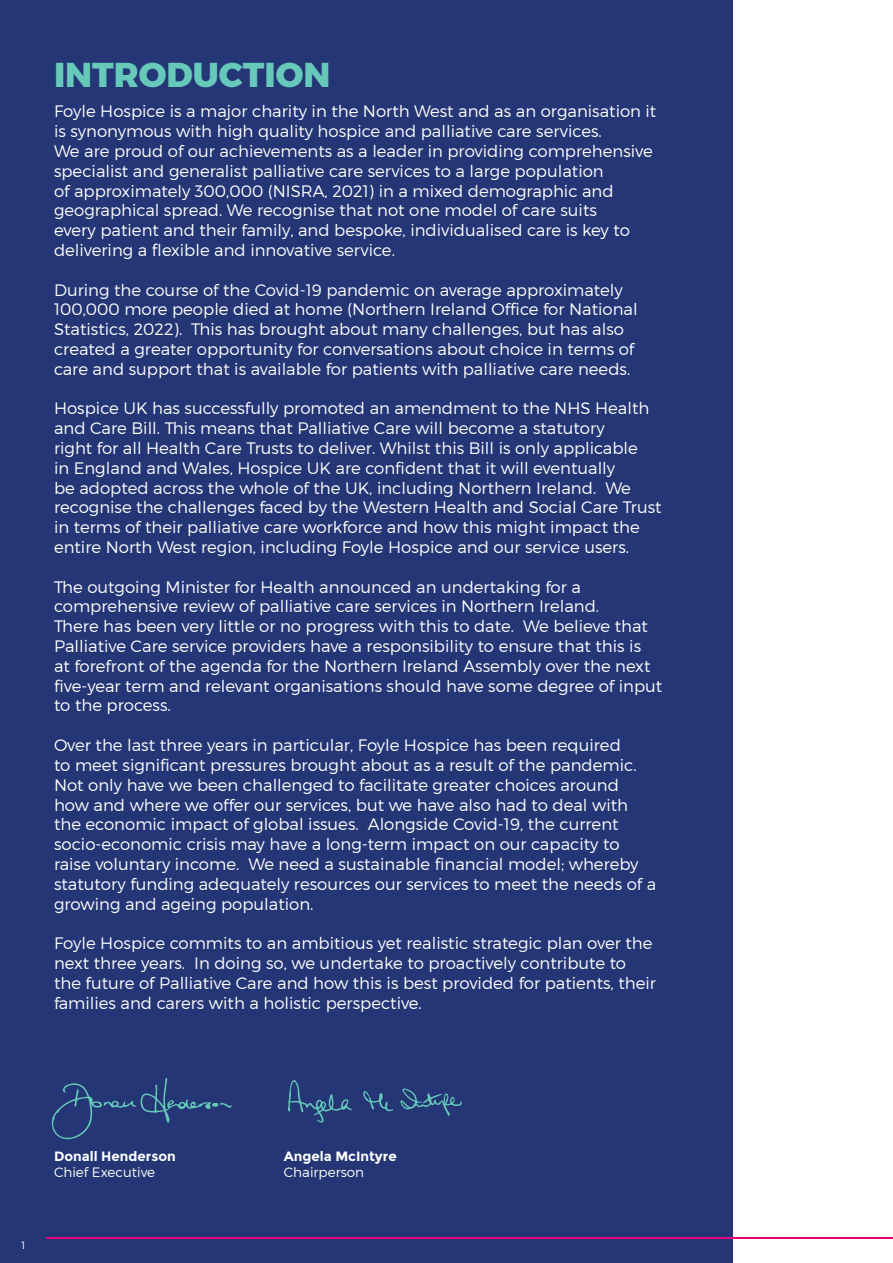
<style>
.page{position:relative;width:893px;height:1263px;background:#fff}
.page>*{position:absolute;margin:0;border:0;box-sizing:border-box;transform-origin:0 0}
.t1{font:800 34.5px "Montserrat";color:#66c9ba}
.t2{font:300 16.5px/19.8px "Montserrat";color:#fff}
.t3{font:700 13.5px "Montserrat";color:#fff}
.t4{font:300 13.5px "Montserrat";color:#fff}
.t5{font:300 10.5px "Montserrat";color:#fff}
</style>
<div class="page">
<div style="left:0;top:0;width:733px;height:1263px;background:#243675"></div>
<hr style="left:47px;top:1237px;width:846px;height:2px;background:#e6007d">
<svg style="left:51px;top:1078px;width:181px;height:61px"></svg>
<svg style="left:288px;top:1080px;width:64px;height:43px"></svg>
<svg style="left:400px;top:1088px;width:62px;height:28px"></svg>
<svg style="left:363px;top:1091px;width:30px;height:21px"></svg>
<h1 class="t1" style="left:54px;top:54px;width:278px">INTRODUCTION</h1>
<p class="t2" style="left:54px;top:101px;width:604px">Foyle Hospice is a major charity in the North West and as an organisation it is synonymous with high quality hospice and palliative care services.<br>We are proud of our achievements as a leader in providing comprehensive specialist and generalist palliative care services to a large population<br>of approximately 300,000 (NISRA, 2021) in a mixed demographic and geographical spread. We recognise that not one model of care suits<br>every patient and their family, and bespoke, individualised care is key to delivering a flexible and innovative service.</p>
<p class="t2" style="left:54px;top:280px;width:585px">During the course of the Covid-19 pandemic on average approximately 100,000 more people died at home (Northern Ireland Office for National Statistics, 2022). This has brought about many challenges, but has also created a greater opportunity for conversations about choice in terms of care and support that is available for patients with palliative care needs.</p>
<p class="t2" style="left:54px;top:398px;width:609px">Hospice UK has successfully promoted an amendment to the NHS Health and Care Bill. This means that Palliative Care will become a statutory<br>right for all Health Care Trusts to deliver. Whilst this Bill is only applicable<br>in England and Wales, Hospice UK are confident that it will eventually<br>be adopted across the whole of the UK, including Northern Ireland. We recognise the challenges faced by the Western Health and Social Care Trust in terms of their palliative care workforce and how this might impact the entire North West region, including Foyle Hospice and our service users.</p>
<p class="t2" style="left:54px;top:577px;width:610px">The outgoing Minister for Health announced an undertaking for a comprehensive review of palliative care services in Northern Ireland.<br>There has been very little or no progress with this to date. We believe that Palliative Care service providers have a responsibility to ensure that this is<br>at forefront of the agenda for the Northern Ireland Assembly over the next five-year term and relevant organisations should have some degree of input to the process.</p>
<p class="t2" style="left:54px;top:735px;width:604px">Over the last three years in particular, Foyle Hospice has been required<br>to meet significant pressures brought about as a result of the pandemic.<br>Not only have we been challenged to facilitate greater choices around how and where we offer our services, but we have also had to deal with the economic impact of global issues. Alongside Covid-19, the current socio-economic crisis may have a long-term impact on our capacity to raise voluntary income. We need a sustainable financial model; whereby statutory funding adequately resources our services to meet the needs of a growing and ageing population.</p>
<p class="t2" style="left:54px;top:933px;width:603px">Foyle Hospice commits to an ambitious yet realistic strategic plan over the next three years. In doing so, we undertake to proactively contribute to the future of Palliative Care and how this is best provided for patients, their families and carers with a holistic perspective.</p>
<p class="t5" style="left:21px;top:1239px;width:5px">1</p>
<p class="t3" style="left:54px;top:1148px;width:123px">Donall Henderson</p>
<p class="t4" style="left:54px;top:1164px;width:103px">Chief Executive</p>
<p class="t3" style="left:284px;top:1148px;width:114px">Angela McIntyre</p>
<p class="t4" style="left:284px;top:1164px;width:82px">Chairperson</p>
</div>
